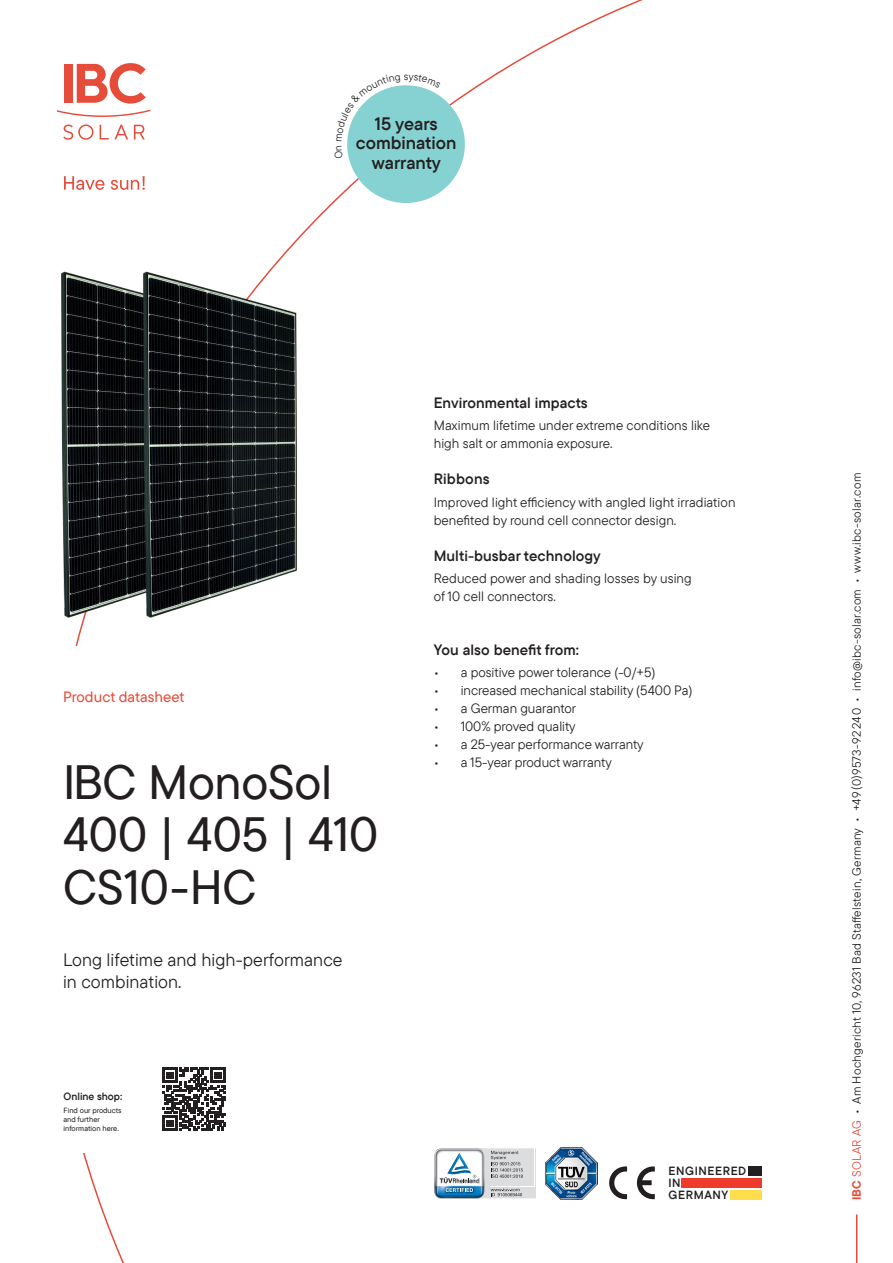
<style>
.page{position:relative;width:893px;height:1263px;background:#fff}
.page>*{position:absolute;margin:0;border:0;box-sizing:border-box;transform-origin:0 0}
.t1{font:500 48px/52.5px "IBCSOLAR";letter-spacing:-.01em;color:#231f20}
.t2{font:18px/22.5px "IBCSOLAR";letter-spacing:.005em;color:#231f20}
.t3{font:18px/19.5px "IBCSOLAR Db";color:#231f20;text-align:center}
.t4{font:15px "IBCSOLAR Db";letter-spacing:.005em;color:#231f20}
.t5{font:500 15px "IBCSOLAR";letter-spacing:.005em;color:#e54c3a}
.t6{font:13.5px/18px "IBCSOLAR";color:#231f20}
.t7{font:12px "IBCSOLAR";letter-spacing:.02em;color:#231f20}
.t8{font:11.85px/11.9px "IBCSOLAR Db";letter-spacing:.05em;color:#231f20}
.t9{font:10.5px "IBCSOLAR Db";color:#231f20}
.t10{font:10.5px "IBCSOLAR";color:#231f20}
.t11{font:500 7.5px/9px "IBCSOLAR";color:#231f20}
.s1{font-weight:700;color:#e54c3a}
.s2{color:#e54c3a}
</style>
<div class="page">
<svg style="left:63px;top:124px;width:31px;height:16px"></svg>
<svg style="left:100px;top:125px;width:28px;height:15px"></svg>
<svg style="left:134px;top:125px;width:11px;height:15px"></svg>
<div style="left:64px;top:64px;width:8px;height:39px;background:#e54c3a"></div>
<svg style="left:77px;top:63px;width:69px;height:41px"></svg>
<svg style="left:57px;top:110px;width:93px;height:7px"></svg>
<svg style="left:64px;top:176px;width:40px;height:14px"></svg>
<svg style="left:111px;top:176px;width:34px;height:14px"></svg>
<hr style="left:856px;top:1214px;width:1px;height:49px;background:#e54c3a">
<div style="left:748px;top:1167px;width:14px;height:9px;background:#231f20"></div>
<div style="left:682px;top:1178px;width:80px;height:9px;background:#ef3b2c"></div>
<div style="left:731px;top:1190px;width:31px;height:9px;background:#ffde4e"></div>
<svg style="left:609px;top:1166px;width:18px;height:33px"></svg>
<svg style="left:636px;top:1166px;width:19px;height:33px"></svg>
<img style="left:546px;top:1147px;width:51px;height:52px">
<svg style="left:434px;top:1148px;width:101px;height:51px"></svg>
<svg style="left:162px;top:1068px;width:64px;height:63px"></svg>
<img style="left:61px;top:271px;width:76px;height:349px">
<div style="left:347px;top:85px;width:118px;height:118px;background:#86d1d1;border-radius:50%"></div>
<img style="left:137px;top:268px;width:160px;height:350px">
<svg style="left:347px;top:85px;width:54px;height:73px"></svg>
<svg style="left:408px;top:85px;width:15px;height:3px"></svg>
<p class="t10" style="left:404px;top:69px;width:6px">s</p>
<h2 class="t3" style="left:356px;top:114px;width:102px">15 years combination warranty</h2>
<p class="t5" style="left:63px;top:686px;width:123px">Product datasheet</p>
<h1 class="t1" style="left:63px;top:756px;width:317px">IBC MonoSol<br>400 | 405 | 410<br>CS10-HC</h1>
<h2 class="t2" style="left:63px;top:948px;width:281px">Long lifetime and high-performance in combination.</h2>
<p class="t9" style="left:64px;top:1088px;width:60px">Online shop:</p>
<p class="t11" style="left:64px;top:1106px;width:60px">Find our products and further information here.</p>
<p class="t4" style="left:434px;top:392px;width:156px">Environmental impacts</p>
<p class="t6" style="left:434px;top:416px;width:278px">Maximum lifetime under extreme conditions like high salt or ammonia exposure.</p>
<p class="t4" style="left:434px;top:468px;width:57px">Ribbons</p>
<p class="t6" style="left:434px;top:493px;width:303px">Improved light efficiency with angled light irradiation benefited by round cell connector design.</p>
<p class="t4" style="left:434px;top:544px;width:168px">Multi-busbar technology</p>
<p class="t6" style="left:434px;top:569px;width:259px">Reduced power and shading losses by using of 10 cell connectors.</p>
<p class="t4" style="left:434px;top:638px;width:147px">You also benefit from:</p>
<p class="t6" style="left:434px;top:663px;width:223px">• a positive power tolerance (-0/+5)</p>
<p class="t6" style="left:434px;top:681px;width:260px">• increased mechanical stability (5400 Pa)</p>
<p class="t6" style="left:434px;top:699px;width:144px">• a German guarantor</p>
<p class="t6" style="left:434px;top:717px;width:143px">• 100% proved quality</p>
<p class="t6" style="left:434px;top:735px;width:211px">• a 25-year performance warranty</p>
<p class="t6" style="left:434px;top:753px;width:180px">• a 15-year product warranty</p>
<p class="t8" style="left:668px;top:1165px;width:79px">ENGINEERED<br>IN<br>GERMANY</p>
<p class="t7" style="left:848px;top:1200px;width:729px;rotate:-90deg"><span class="s1">IBC</span> <span class="s2">SOLAR AG</span> • Am Hochgericht 10, 96231 Bad Staffelstein, Germany • +49 (0)9573-92 240 • info@ibc-solar.com • www.ibc-solar.com</p>
</div>
